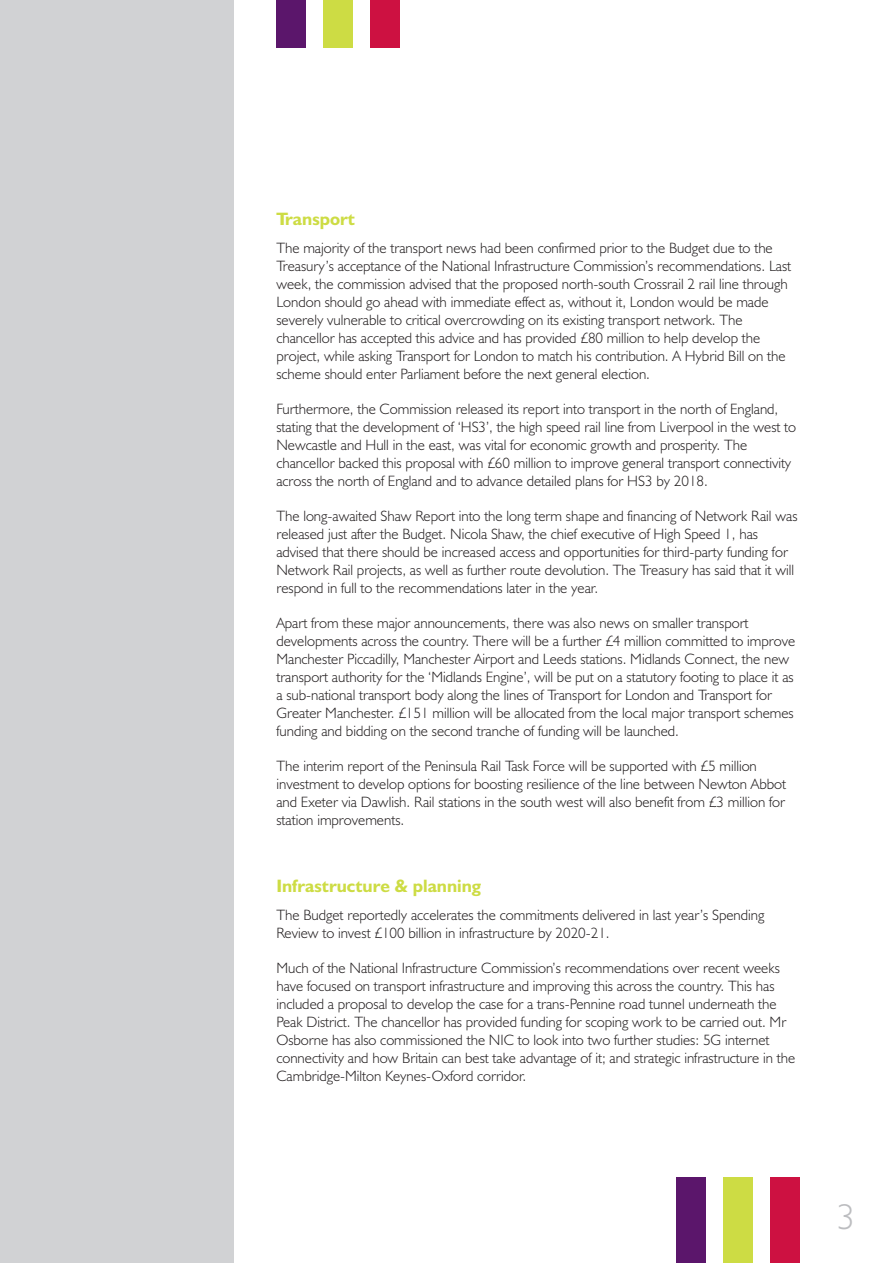
<style>
.page{position:relative;width:893px;height:1263px;background:#fff}
.page>*{position:absolute;margin:0;border:0;box-sizing:border-box;transform-origin:0 0}
.t1{font:300 36px "Humanist 521 BT";color:#bcbdc0}
.t2{font:700 18px "Humanist 521 BT";color:#cddc44}
.t3{font:300 15px/18px "Humanist 521 BT";color:#231f20}
</style>
<div class="page">
<div style="left:276px;top:0;width:30px;height:48px;background:#5b166b"></div>
<div style="left:323px;top:0;width:30px;height:48px;background:#cddc44"></div>
<div style="left:370px;top:0;width:30px;height:48px;background:#cd1141"></div>
<div style="left:676px;top:1178px;width:30px;height:85px;background:#5b166b"></div>
<div style="left:723px;top:1178px;width:30px;height:85px;background:#cddc44"></div>
<div style="left:770px;top:1178px;width:30px;height:85px;background:#cd1141"></div>
<div style="left:0;top:0;width:234px;height:1263px;background:#d1d2d4"></div>
<p class="t2" style="left:276px;top:213px;width:80px">Transport</p>
<p class="t3" style="left:276px;top:241px;width:516px">The majority of the transport news had been confirmed prior to the Budget due to the Treasury’s acceptance of the National Infrastructure Commission’s recommendations. Last week, the commission advised that the proposed north-south Crossrail 2 rail line through London should go ahead with immediate effect as, without it, London would be made severely vulnerable to critical overcrowding on its existing transport network. The chancellor has accepted this advice and has provided £80 million to help develop the project, while asking Transport for London to match his contribution. A Hybrid Bill on the scheme should enter Parliament before the next general election.</p>
<p class="t3" style="left:276px;top:402px;width:521px">Furthermore, the Commission released its report into transport in the north of England, stating that the development of ‘HS3’, the high speed rail line from Liverpool in the west to Newcastle and Hull in the east, was vital for economic growth and prosperity. The chancellor backed this proposal with £60 million to improve general transport connectivity across the north of England and to advance detailed plans for HS3 by 2018.</p>
<p class="t3" style="left:276px;top:509px;width:523px">The long-awaited Shaw Report into the long term shape and financing of Network Rail was released just after the Budget. Nicola Shaw, the chief executive of High Speed 1, has advised that there should be increased access and opportunities for third-party funding for Network Rail projects, as well as further route devolution. The Treasury has said that it will respond in full to the recommendations later in the year.</p>
<p class="t3" style="left:276px;top:616px;width:520px">Apart from these major announcements, there was also news on smaller transport developments across the country. There will be a further £4 million committed to improve Manchester Piccadilly, Manchester Airport and Leeds stations. Midlands Connect, the new transport authority for the ‘Midlands Engine’, will be put on a statutory footing to place it as a sub-national transport body along the lines of Transport for London and Transport for Greater Manchester. £151 million will be allocated from the local major transport schemes funding and bidding on the second tranche of funding will be launched.</p>
<p class="t3" style="left:276px;top:759px;width:511px">The interim report of the Peninsula Rail Task Force will be supported with £5 million investment to develop options for boosting resilience of the line between Newton Abbot and Exeter via Dawlish. Rail stations in the south west will also benefit from £3 million for station improvements.</p>
<p class="t2" style="left:276px;top:880px;width:207px">Infrastructure &amp; planning</p>
<p class="t3" style="left:276px;top:908px;width:489px">The Budget reportedly accelerates the commitments delivered in last year’s Spending<br>Review to invest £100 billion in infrastructure by 2020-21.</p>
<p class="t3" style="left:276px;top:961px;width:520px">Much of the National Infrastructure Commission’s recommendations over recent weeks have focused on transport infrastructure and improving this across the country. This has included a proposal to develop the case for a trans-Pennine road tunnel underneath the Peak District. The chancellor has provided funding for scoping work to be carried out. Mr Osborne has also commissioned the NIC to look into two further studies: 5G internet connectivity and how Britain can best take advantage of it; and strategic infrastructure in the Cambridge-Milton Keynes-Oxford corridor.</p>
<h1 class="t1" style="left:837px;top:1204px;width:20px">3</h1>
</div>
